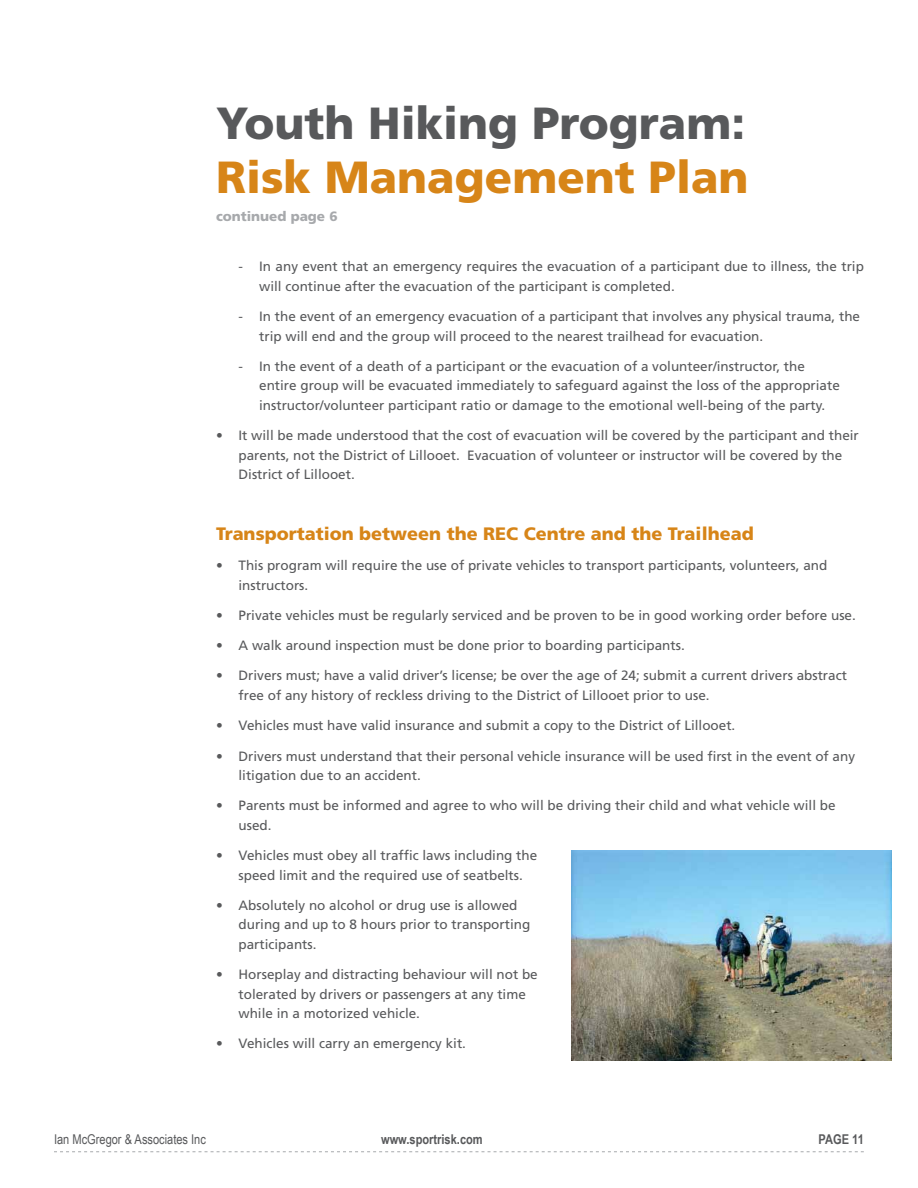
<style>
.page{position:relative;width:918px;height:1188px;background:#fff}
.page>*{position:absolute;margin:0;border:0;box-sizing:border-box;transform-origin:0 0}
.t1{font:900 45px "Frutiger";color:#58595b}
.t2{font:900 45px "Frutiger";color:#d78518}
.t3{font:900 18px "Frutiger";color:#d78518}
.t4{font:13.5px/19.5px "Frutiger";color:#58595b}
.t5{font:13.5px "Arial Narrow";color:#58595b}
.t6{font:700 13.5px "Arial Narrow";color:#58595b}
.t7{font:900 13.5px "Frutiger";color:#a7a9ac}
</style>
<div class="page">
<svg style="left:54px;top:1151px;width:810px;height:1px"></svg>
<img style="left:571px;top:850px;width:321px;height:211px">
<h1 class="t1" style="left:216px;top:96px;width:531px">Youth Hiking Program:</h1>
<h1 class="t2" style="left:216px;top:150px;width:534px">Risk Management Plan</h1>
<p class="t7" style="left:216px;top:209px;width:123px">continued page 6</p>
<p class="t4" style="left:259px;top:257px;width:606px;text-indent:-21px">- In any event that an emergency requires the evacuation of a participant due to illness, the trip will continue after the evacuation of the participant is completed.</p>
<p class="t4" style="left:259px;top:307px;width:602px;text-indent:-21px">- In the event of an emergency evacuation of a participant that involves any physical trauma, the trip will end and the group will proceed to the nearest trailhead for evacuation.</p>
<p class="t4" style="left:259px;top:356px;width:582px;text-indent:-21px">- In the event of a death of a participant or the evacuation of a volunteer/instructor, the entire group will be evacuated immediately to safeguard against the loss of the appropriate instructor/volunteer participant ratio or damage to the emotional well-being of the party.</p>
<p class="t4" style="left:239px;top:426px;width:622px;text-indent:-23px">• It will be made understood that the cost of evacuation will be covered by the participant and their parents, not the District of Lillooet. Evacuation of volunteer or instructor will be covered by the<br>District of Lillooet.</p>
<h2 class="t3" style="left:216px;top:523px;width:539px">Transportation between the REC Centre and the Trailhead</h2>
<p class="t4" style="left:239px;top:556px;width:590px;text-indent:-23px">• This program will require the use of private vehicles to transport participants, volunteers, and instructors.</p>
<p class="t4" style="left:216px;top:605px;width:641px">• Private vehicles must be regularly serviced and be proven to be in good working order before use.</p>
<p class="t4" style="left:216px;top:636px;width:470px">• A walk around inspection must be done prior to boarding participants.</p>
<p class="t4" style="left:239px;top:666px;width:610px;text-indent:-23px">• Drivers must; have a valid driver’s license; be over the age of 24; submit a current drivers abstract free of any history of reckless driving to the District of Lillooet prior to use.</p>
<p class="t4" style="left:216px;top:716px;width:521px">• Vehicles must have valid insurance and submit a copy to the District of Lillooet.</p>
<p class="t4" style="left:239px;top:746px;width:618px;text-indent:-23px">• Drivers must understand that their personal vehicle insurance will be used first in the event of any litigation due to an accident.</p>
<p class="t4" style="left:239px;top:796px;width:599px;text-indent:-23px">• Parents must be informed and agree to who will be driving their child and what vehicle will be used.</p>
<p class="t4" style="left:216px;top:846px;width:323px;text-align:center">• Vehicles must obey all traffic laws including the speed limit and the required use of seatbelts.</p>
<p class="t4" style="left:239px;top:895px;width:293px;text-indent:-23px">• Absolutely no alcohol or drug use is allowed during and up to 8 hours prior to transporting participants.</p>
<p class="t4" style="left:239px;top:965px;width:301px;text-indent:-23px">• Horseplay and distracting behaviour will not be tolerated by drivers or passengers at any time while in a motorized vehicle.</p>
<p class="t4" style="left:216px;top:1034px;width:252px">• Vehicles will carry an emergency kit.</p>
<p class="t5" style="left:54px;top:1129px;width:153px">Ian McGregor &amp; Associates Inc</p>
<p class="t6" style="left:381px;top:1129px;width:103px">www.sportrisk.com</p>
<p class="t6" style="left:819px;top:1129px;width:47px">PAGE 11</p>
</div>
